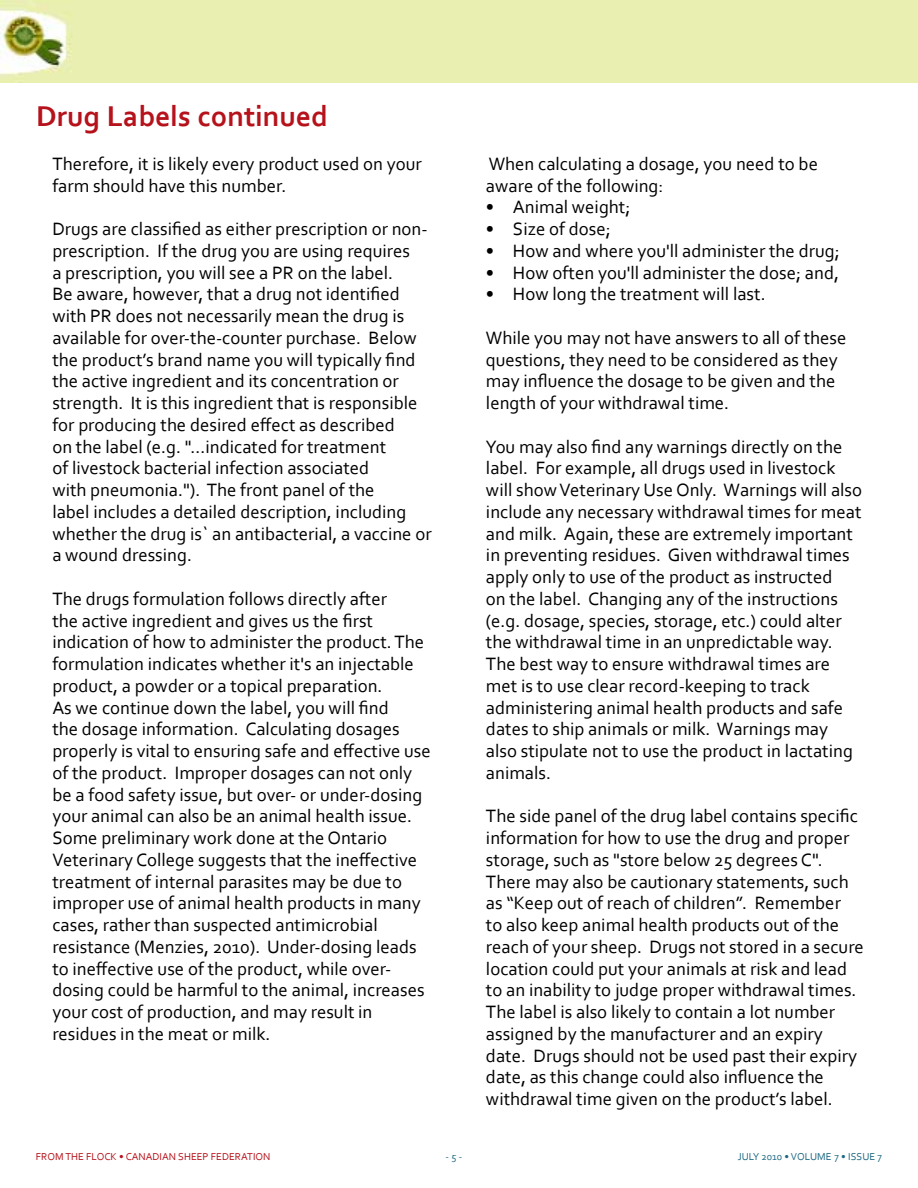
<style>
.page{position:relative;width:918px;height:1188px;background:#fff}
.page>*{position:absolute;margin:0;border:0;box-sizing:border-box;transform-origin:0 0}
.t1{font:700 30px "Corbel";color:#b5121b}
.t2{font:18.75px/21.8px "Corbel";color:#000}
.t3{font:10.5px "Corbel";color:#b5121b}
.t4{font:10.5px "Corbel";color:#1c6882}
</style>
<div class="page">
<div style="left:0;top:0;width:918px;height:82px;background:#e9efb1"></div>
<h1 class="t1" style="left:36px;top:97px;width:293px">Drug Labels continued</h1>
<p class="t2" style="left:52px;top:152px;width:371px">Therefore, it is likely every product used on your farm should have this number.</p>
<p class="t2" style="left:52px;top:218px;width:381px">Drugs are classified as either prescription or non&shy;prescription. If the drug you are using requires<br>a prescription, you will see a PR on the label.<br>Be aware, however, that a drug not identified with PR does not necessarily mean the drug is available for over-the-counter purchase. Below the product’s brand name you will typically find the active ingredient and its concentration or strength. It is this ingredient that is responsible for producing the desired effect as described<br>on the label (e.g. "...indicated for treatment<br>of livestock bacterial infection associated<br>with pneumonia."). The front panel of the<br>label includes a detailed description, including whether the drug is` an antibacterial, a vaccine or a wound dressing.</p>
<p class="t2" style="left:52px;top:587px;width:380px">The drugs formulation follows directly after<br>the active ingredient and gives us the first indication of how to administer the product. The formulation indicates whether it's an injectable product, a powder or a topical preparation.<br>As we continue down the label, you will find<br>the dosage information. Calculating dosages properly is vital to ensuring safe and effective use of the product. Improper dosages can not only be a food safety issue, but over- or under-dosing your animal can also be an animal health issue.<br>Some preliminary work done at the Ontario Veterinary College suggests that the ineffective treatment of internal parasites may be due to improper use of animal health products in many cases, rather than suspected antimicrobial resistance (Menzies, 2010). Under-dosing leads to ineffective use of the product, while over&shy;dosing could be harmful to the animal, increases your cost of production, and may result in residues in the meat or milk.</p>
<p class="t2" style="left:486px;top:152px;width:334px">When calculating a dosage, you need to be aware of the following:</p>
<p class="t2" style="left:486px;top:196px;width:146px">• Animal weight;</p>
<p class="t2" style="left:486px;top:218px;width:126px">• Size of dose;</p>
<p class="t2" style="left:486px;top:239px;width:355px">• How and where you'll administer the drug;</p>
<p class="t2" style="left:486px;top:261px;width:355px">• How often you'll administer the dose; and,</p>
<p class="t2" style="left:486px;top:283px;width:281px">• How long the treatment will last.</p>
<p class="t2" style="left:486px;top:326px;width:362px">While you may not have answers to all of these questions, they need to be considered as they may influence the dosage to be given and the length of your withdrawal time.</p>
<p class="t2" style="left:486px;top:435px;width:378px">You may also find any warnings directly on the label. For example, all drugs used in livestock will show Veterinary Use Only. Warnings will also include any necessary withdrawal times for meat and milk. Again, these are extremely important in preventing residues. Given withdrawal times apply only to use of the product as instructed<br>on the label. Changing any of the instructions (e.g. dosage, species, storage, etc.) could alter the withdrawal time in an unpredictable way.<br>The best way to ensure withdrawal times are met is to use clear record-keeping to track administering animal health products and safe dates to ship animals or milk. Warnings may also stipulate not to use the product in lactating animals.</p>
<p class="t2" style="left:486px;top:805px;width:379px">The side panel of the drug label contains specific information for how to use the drug and proper storage, such as "store below 25 degrees C".<br>There may also be cautionary statements, such as “Keep out of reach of children”. Remember<br>to also keep animal health products out of the reach of your sheep. Drugs not stored in a secure location could put your animals at risk and lead to an inability to judge proper withdrawal times.<br>The label is also likely to contain a lot number assigned by the manufacturer and an expiry date. Drugs should not be used past their expiry date, as this change could also influence the withdrawal time given on the product’s label.</p>
<p class="t3" style="left:36px;top:1150px;width:236px">FROM THE FLOCK • CANADIAN SHEEP FEDERATION</p>
<p class="t4" style="left:446px;top:1150px;width:18px">- 5 -</p>
<p class="t4" style="left:738px;top:1150px;width:146px">JULY 2010 • VOLUME 7 • ISSUE 7</p>
</div>
